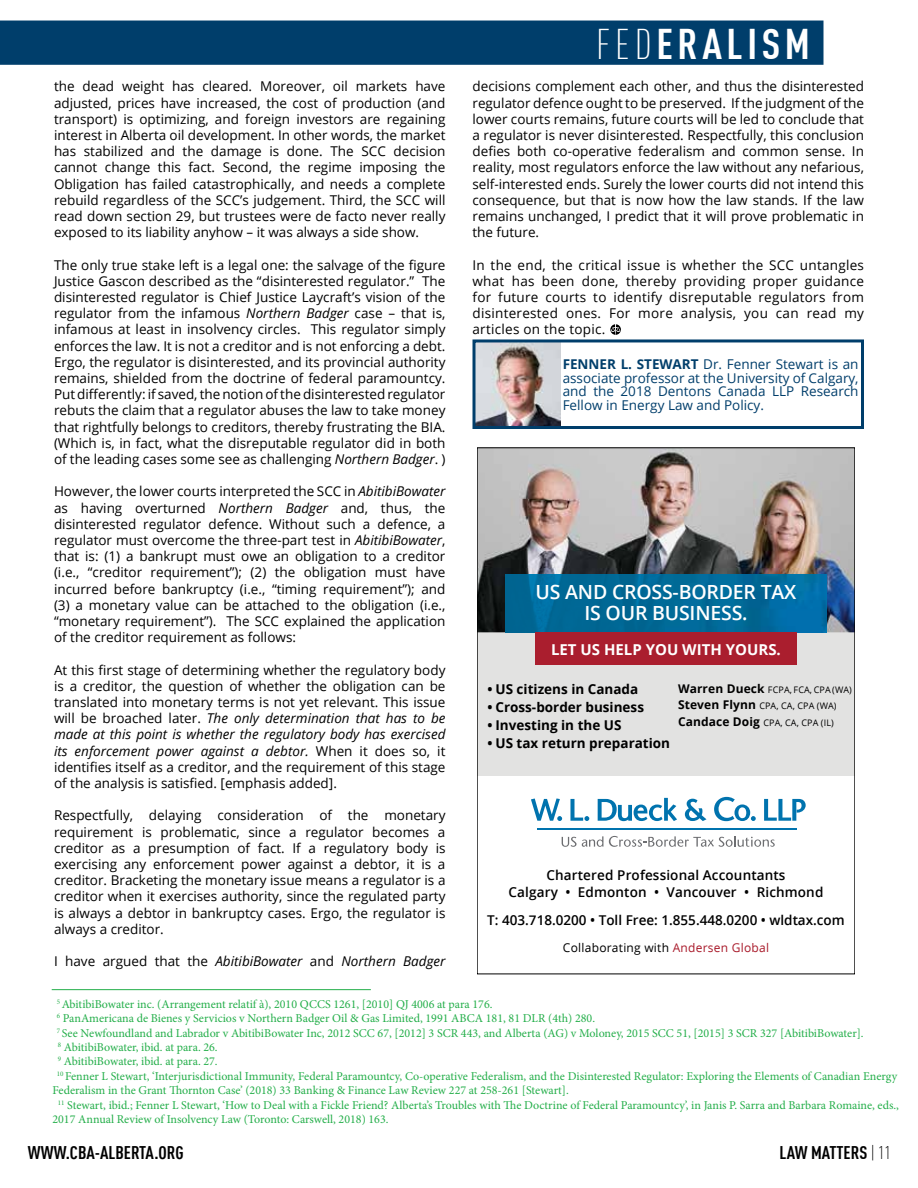
<style>
.page{position:relative;width:918px;height:1188px;background:#fff}
.page>*{position:absolute;margin:0;border:0;box-sizing:border-box;transform-origin:0 0}
.t1{font:700 condensed 42px "DIN Offc";letter-spacing:.11em;color:#fff}
.t2{font:600 19.5px/20.2px "Open Sans";letter-spacing:-.01em;color:#fff;text-align:center}
.t3{font:700 condensed 18px "DIN Offc";color:#000}
.t4{font:700 15px "Open Sans";color:#fff}
.t5{font:13.5px/16.2px "Open Sans";color:#000;text-align:justify}
.t6{font:13.5px/13.5px "Open Sans";color:#003e6b;text-align:justify}
.t7{font:600 13.5px/16.5px "Open Sans";letter-spacing:.01em;color:#000;text-align:center}
.t8{font:700 13.5px "Open Sans";color:#000}
.t9{font:italic 13.5px "Open Sans";color:#000}
.t10{font:12px "Minion Pro";color:#23ae49}
.t11{font:12px "Open Sans";letter-spacing:.02em;color:#000}
.t12{font:9px/16.5px "Open Sans";letter-spacing:.01em;color:#000}
.s1{font-style:italic}
.s2{font-style:normal}
.s3{font-weight:300}
.s4{font-weight:700}
.s5{font-weight:700;font-size:12px}
.s6{color:#aa1e2e}
</style>
<div class="page">
<img style="left:476px;top:343px;width:84px;height:82px">
<div style="left:1px;top:21px;width:822px;height:43px;background:#003e6b"></div>
<div style="left:0;top:21px;width:824px;height:44px;border:2px solid #003e6b"></div>
<svg style="left:0;top:21px;width:1px;height:44px"></svg>
<div style="left:472px;top:339px;width:392px;height:90px;border:3px solid #003e6b"></div>
<svg style="left:610px;top:324px;width:11px;height:11px"></svg>
<div style="left:477px;top:448px;width:378px;height:328px;background:#e2e2e1"></div>
<img style="left:479px;top:450px;width:374px;height:182px">
<svg style="left:531px;top:798px;width:31px;height:23px"></svg>
<svg style="left:570px;top:799px;width:19px;height:22px"></svg>
<svg style="left:598px;top:798px;width:79px;height:23px"></svg>
<svg style="left:714px;top:797px;width:42px;height:24px"></svg>
<svg style="left:764px;top:799px;width:42px;height:22px"></svg>
<svg style="left:562px;top:836px;width:41px;height:11px"></svg>
<svg style="left:609px;top:836px;width:166px;height:11px"></svg>
<hr style="left:537px;top:828px;width:260px;height:1px;background:#0073ae">
<svg style="left:685px;top:799px;width:22px;height:22px"></svg>
<img style="left:505px;top:575px;width:322px;height:57px">
<div style="left:535px;top:632px;width:262px;height:32px;background:#aa1e2e"></div>
<hr style="left:52px;top:989px;width:319px;height:1px;background:#23ae49">
<p class="t5" style="left:54px;top:78px;width:393px">the dead weight has cleared. Moreover, oil markets have adjusted, prices have increased, the cost of production (and transport) is optimizing, and foreign investors are regaining interest in Alberta oil development. In other words, the market has stabilized and the damage is done. The SCC decision cannot change this fact. Second, the regime imposing the Obligation has failed catastrophically, and needs a complete rebuild regardless of the SCC’s judgement. Third, the SCC will read down section 29, but trustees were de facto never really exposed to its liability anyhow – it was always a side show.</p>
<p class="t5" style="left:54px;top:256px;width:393px">The only true stake left is a legal one: the salvage of the figure Justice Gascon described as the “disinterested regulator.” The disinterested regulator is Chief Justice Laycraft’s vision of the regulator from the infamous <span class="s1">Northern Badger</span> case – that is, infamous at least in insolvency circles. This regulator simply enforces the law. It is not a creditor and is not enforcing a debt.<br>Ergo, the regulator is disinterested, and its provincial authority remains, shielded from the doctrine of federal paramountcy.<br>Put differently: if saved, the notion of the disinterested regulator rebuts the claim that a regulator abuses the law to take money that rightfully belongs to creditors, thereby frustrating the BIA. (Which is, in fact, what the disreputable regulator did in both of the leading cases some see as challenging <span class="s1">Northern Badger</span>. )</p>
<p class="t5" style="left:54px;top:483px;width:393px">However, the lower courts interpreted the SCC in <span class="s1">AbitibiBowater </span>as having overturned <span class="s1">Northern Badger</span> and, thus, the disinterested regulator defence. Without such a defence, a regulator must overcome the three-part test in <span class="s1">AbitibiBowater</span>, that is: (1) a bankrupt must owe an obligation to a creditor (i.e., “creditor requirement”); (2) the obligation must have incurred before bankruptcy (i.e., “timing requirement”); and (3) a monetary value can be attached to the obligation (i.e., “monetary requirement”). The SCC explained the application of the creditor requirement as follows:</p>
<p class="t5" style="left:54px;top:661px;width:393px">At this first stage of determining whether the regulatory body is a creditor, the question of whether the obligation can be translated into monetary terms is not yet relevant. This issue will be broached later. <span class="s1">The only determination that has to be made at this point is whether the regulatory body has exercised its enforcement power against a debtor.</span> When it does so, it identifies itself as a creditor, and the requirement of this stage of the analysis is satisfied. [emphasis added].</p>
<p class="t5" style="left:54px;top:807px;width:393px">Respectfully, delaying consideration of the monetary requirement is problematic, since a regulator becomes a creditor as a presumption of fact. If a regulatory body is exercising any enforcement power against a debtor, it is a creditor. Bracketing the monetary issue means a regulator is a creditor when it exercises authority, since the regulated party is always a debtor in bankruptcy cases. Ergo, the regulator is always a creditor.</p>
<p class="t9" style="left:54px;top:952px;width:393px"><span class="s2">I have argued that the</span> AbitibiBowater <span class="s2">and</span> Northern Badger</p>
<h1 class="t1" style="left:596px;top:18px;width:215px"><span class="s3">FED</span>ERALISM</h1>
<p class="t5" style="left:472px;top:78px;width:393px">decisions complement each other, and thus the disinterested regulator defence ought to be preserved. If the judgment of the lower courts remains, future courts will be led to conclude that a regulator is never disinterested. Respectfully, this conclusion defies both co-operative federalism and common sense. In reality, most regulators enforce the law without any nefarious, self-interested ends. Surely the lower courts did not intend this consequence, but that is now how the law stands. If the law remains unchanged, I predict that it will prove problematic in the future.</p>
<p class="t5" style="left:472px;top:256px;width:393px">In the end, the critical issue is whether the SCC untangles what has been done, thereby providing proper guidance for future courts to identify disreputable regulators from disinterested ones. For more analysis, you can read my articles on the topic.</p>
<p class="t6" style="left:563px;top:357px;width:297px"><span class="s4">FENNER L. STEWART</span> Dr. Fenner Stewart is an associate professor at the University of Calgary, and the 2018 Dentons Canada LLP Research Fellow in Energy Law and Policy.</p>
<h2 class="t2" style="left:536px;top:582px;width:262px">US AND CROSS-BORDER TAX<br>IS OUR BUSINESS.</h2>
<p class="t4" style="left:551px;top:641px;width:231px">LET US HELP YOU WITH YOURS.</p>
<p class="t8" style="left:487px;top:681px;width:152px">• US citizens in Canada</p>
<p class="t8" style="left:487px;top:699px;width:158px">• Cross-border business</p>
<p class="t8" style="left:487px;top:717px;width:136px">• Investing in the US</p>
<p class="t8" style="left:487px;top:735px;width:184px">• US tax return preparation</p>
<p class="t12" style="left:678px;top:681px;width:175px"><span class="s5">Warren Dueck</span> FCPA, FCA, CPA (WA)<br><span class="s5">Steven Flynn</span> CPA, CA, CPA (WA)<br><span class="s5">Candace Doig</span> CPA, CA, CPA (IL)</p>
<p class="t7" style="left:509px;top:868px;width:316px">Chartered Professional Accountants<br>Calgary • Edmonton • Vancouver • Richmond</p>
<p class="t7" style="left:487px;top:912px;width:359px">T: 403.718.0200 • Toll Free: 1.855.448.0200 • wldtax.com</p>
<p class="t11" style="left:563px;top:941px;width:208px">Collaborating with <span class="s6">Andersen Global</span></p>
<p class="t10" style="left:57px;top:996px;width:437px"><sup>5</sup> AbitibiBowater inc. (Arrangement relatif à), 2010 QCCS 1261, [2010] QJ 4006 at para 176.</p>
<p class="t10" style="left:57px;top:1010px;width:540px"><sup>6</sup> PanAmericana de Bienes y Servicios v Northern Badger Oil &amp; Gas Limited, 1991 ABCA 181, 81 DLR (4th) 280.</p>
<p class="t10" style="left:57px;top:1025px;width:808px"><sup>7</sup> See Newfoundland and Labrador v AbitibiBowater Inc, 2012 SCC 67, [2012] 3 SCR 443, and Alberta (AG) v Moloney, 2015 SCC 51, [2015] 3 SCR 327 [AbitibiBowater].</p>
<p class="t10" style="left:58px;top:1039px;width:161px"><sup>8</sup> AbitibiBowater, ibid. at para. 26.</p>
<p class="t10" style="left:58px;top:1053px;width:161px"><sup>9</sup> AbitibiBowater, ibid. at para. 27.</p>
<p class="t10" style="left:57px;top:1068px;width:842px"><sup>10</sup> Fenner L Stewart, ‘Interjurisdictional Immunity, Federal Paramountcy, Co-operative Federalism, and the Disinterested Regulator: Exploring the Elements of Canadian Energy</p>
<p class="t10" style="left:52px;top:1082px;width:518px">Federalism in the Grant Thornton Case’ (2018) 33 Banking &amp; Finance Law Review 227 at 258-261 [Stewart].</p>
<p class="t10" style="left:58px;top:1097px;width:843px"><sup>11</sup> Stewart, ibid.; Fenner L Stewart, ‘How to Deal with a Fickle Friend? Alberta’s Troubles with The Doctrine of Federal Paramountcy’, in Janis P. Sarra and Barbara Romaine, eds.,</p>
<p class="t10" style="left:52px;top:1111px;width:338px">2017 Annual Review of Insolvency Law (Toronto: Carswell, 2018) 163.</p>
<h3 class="t3" style="left:28px;top:1141px;width:157px">WWW.CBA-ALBERTA.ORG</h3>
<h3 class="t3" style="left:779px;top:1141px;width:113px">LAW MATTERS <span class="s3">| 11</span></h3>
</div>
